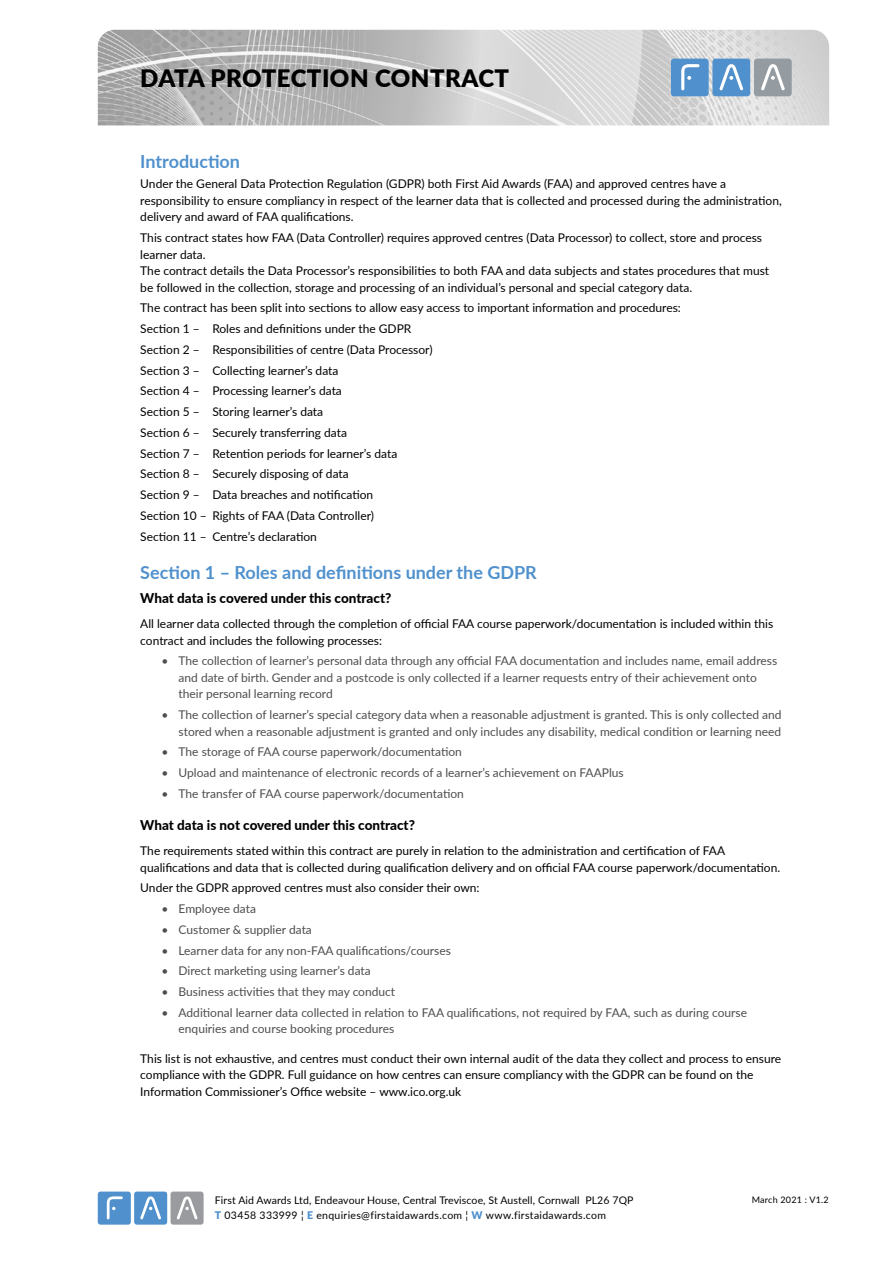
<style>
.page{position:relative;width:893px;height:1263px;background:#fff}
.page>*{position:absolute;margin:0;border:0;box-sizing:border-box;transform-origin:0 0}
.t1{font:900 24px "Lato";letter-spacing:.02em;color:#000}
.t2{font:700 18px "Lato";color:#5091cd}
.t3{font:800 13.5px "Lato";color:#000}
.t4{font:12px/20.7px "Lato";color:#000}
.t5{font:12px/16.5px "Lato";color:#4d4d4f}
.t6{font:10.5px "Lato";letter-spacing:.01em;color:#000}
.t7{font:10.5px "Lato";letter-spacing:.03em;color:#000}
.t8{font:9px "Lato";letter-spacing:.025em;color:#000}
.s1{font-weight:900;color:#5091cd}
</style>
<div class="page">
<div style="left:134px;top:1191px;width:33px;height:33px;background:#5091cd;border-radius:3px"></div>
<div style="left:171px;top:1191px;width:33px;height:33px;background:#999b9e;border-radius:3px"></div>
<div style="left:98px;top:1191px;width:33px;height:33px;background:#5091cd;border-radius:3px"></div>
<svg style="left:140px;top:1196px;width:21px;height:23px"></svg>
<svg style="left:177px;top:1196px;width:21px;height:23px"></svg>
<svg style="left:107px;top:1196px;width:16px;height:23px"></svg>
<img style="left:98px;top:30px;width:731px;height:95px">
<div style="left:671px;top:59px;width:38px;height:37px;background:#5091cd;border-radius:3px"></div>
<div style="left:712px;top:59px;width:38px;height:37px;background:#5091cd;border-radius:3px"></div>
<div style="left:754px;top:59px;width:38px;height:37px;background:#949ca1;border-radius:3px"></div>
<svg style="left:719px;top:64px;width:24px;height:27px"></svg>
<svg style="left:761px;top:64px;width:24px;height:27px"></svg>
<svg style="left:681px;top:64px;width:18px;height:26px"></svg>
<h1 class="t1" style="left:140px;top:60px;width:370px">DATA PROTECTION CONTRACT</h1>
<h2 class="t2" style="left:140px;top:148px;width:101px">Introduction</h2>
<p class="t4" style="left:140px;top:175px;width:643px;line-height:16.5px">Under the General Data Protection Regulation (GDPR) both First Aid Awards (FAA) and approved centres have a responsibility to ensure compliancy in respect of the learner data that is collected and processed during the administration, delivery and award of FAA qualifications.</p>
<p class="t4" style="left:140px;top:229px;width:630px;line-height:16.5px">This contract states how FAA (Data Controller) requires approved centres (Data Processor) to collect, store and process learner data.<br>The contract details the Data Processor’s responsibilities to both FAA and data subjects and states procedures that must be followed in the collection, storage and processing of an individual’s personal and special category data.</p>
<p class="t4" style="left:140px;top:297px;width:542px">The contract has been split into sections to allow easy access to important information and procedures:<br>Section 1 – Roles and definitions under the GDPR<br>Section 2 – Responsibilities of centre (Data Processor)<br>Section 3 – Collecting learner’s data<br>Section 4 – Processing learner’s data<br>Section 5 – Storing learner’s data<br>Section 6 – Securely transferring data<br>Section 7 – Retention periods for learner’s data<br>Section 8 – Securely disposing of data<br>Section 9 – Data breaches and notification<br>Section 10 – Rights of FAA (Data Controller)<br>Section 11 – Centre’s declaration</p>
<h2 class="t2" style="left:140px;top:559px;width:398px">Section 1 – Roles and definitions under the GDPR</h2>
<p class="t3" style="left:140px;top:588px;width:253px">What data is covered under this contract?</p>
<p class="t4" style="left:140px;top:615px;width:634px;line-height:16.5px">All learner data collected through the completion of official FAA course paperwork/documentation is included within this contract and includes the following processes:</p>
<p class="t5" style="left:179px;top:652px;width:600px;text-indent:-17px">• The collection of learner’s personal data through any official FAA documentation and includes name, email address and date of birth. Gender and a postcode is only collected if a learner requests entry of their achievement onto their personal learning record</p>
<p class="t5" style="left:162px;top:706px;width:621px;text-align:right">• The collection of learner’s special category data when a reasonable adjustment is granted. This is only collected and stored when a reasonable adjustment is granted and only includes any disability, medical condition or learning need</p>
<p class="t5" style="left:162px;top:743px;width:302px">• The storage of FAA course paperwork/documentation</p>
<p class="t5" style="left:162px;top:764px;width:464px">• Upload and maintenance of electronic records of a learner’s achievement on FAAPlus</p>
<p class="t5" style="left:162px;top:785px;width:304px">• The transfer of FAA course paperwork/documentation</p>
<p class="t3" style="left:140px;top:815px;width:276px">What data is not covered under this contract?</p>
<p class="t4" style="left:140px;top:842px;width:641px;line-height:16.5px">The requirements stated within this contract are purely in relation to the administration and certification of FAA qualifications and data that is collected during qualification delivery and on official FAA course paperwork/documentation.</p>
<p class="t4" style="left:140px;top:877px;width:341px">Under the GDPR approved centres must also consider their own:</p>
<p class="t5" style="left:162px;top:900px;width:96px">• Employee data</p>
<p class="t5" style="left:162px;top:921px;width:152px">• Customer &amp; supplier data</p>
<p class="t5" style="left:162px;top:941px;width:291px">• Learner data for any non-FAA qualifications/courses</p>
<p class="t5" style="left:162px;top:962px;width:211px">• Direct marketing using learner’s data</p>
<p class="t5" style="left:162px;top:983px;width:235px">• Business activities that they may conduct</p>
<p class="t5" style="left:179px;top:1004px;width:570px;text-indent:-17px">• Additional learner data collected in relation to FAA qualifications, not required by FAA, such as during course enquiries and course booking procedures</p>
<p class="t4" style="left:140px;top:1049px;width:642px;line-height:16.5px">This list is not exhaustive, and centres must conduct their own internal audit of the data they collect and process to ensure compliance with the GDPR. Full guidance on how centres can ensure compliancy with the GDPR can be found on the<br>Information Commissioner’s Office website – www.ico.org.uk</p>
<p class="t6" style="left:215px;top:1193px;width:420px">First Aid Awards Ltd, Endeavour House, Central Treviscoe, St Austell, Cornwall PL26 7QP</p>
<p class="t8" style="left:752px;top:1193px;width:79px">March 2021 : V1.2</p>
<p class="t7" style="left:215px;top:1208px;width:393px"><span class="s1">T</span> 03458 333999 ¦ <span class="s1">E</span> enquiries@firstaidawards.com ¦ <span class="s1">W</span> www.firstaidawards.com</p>
</div>
